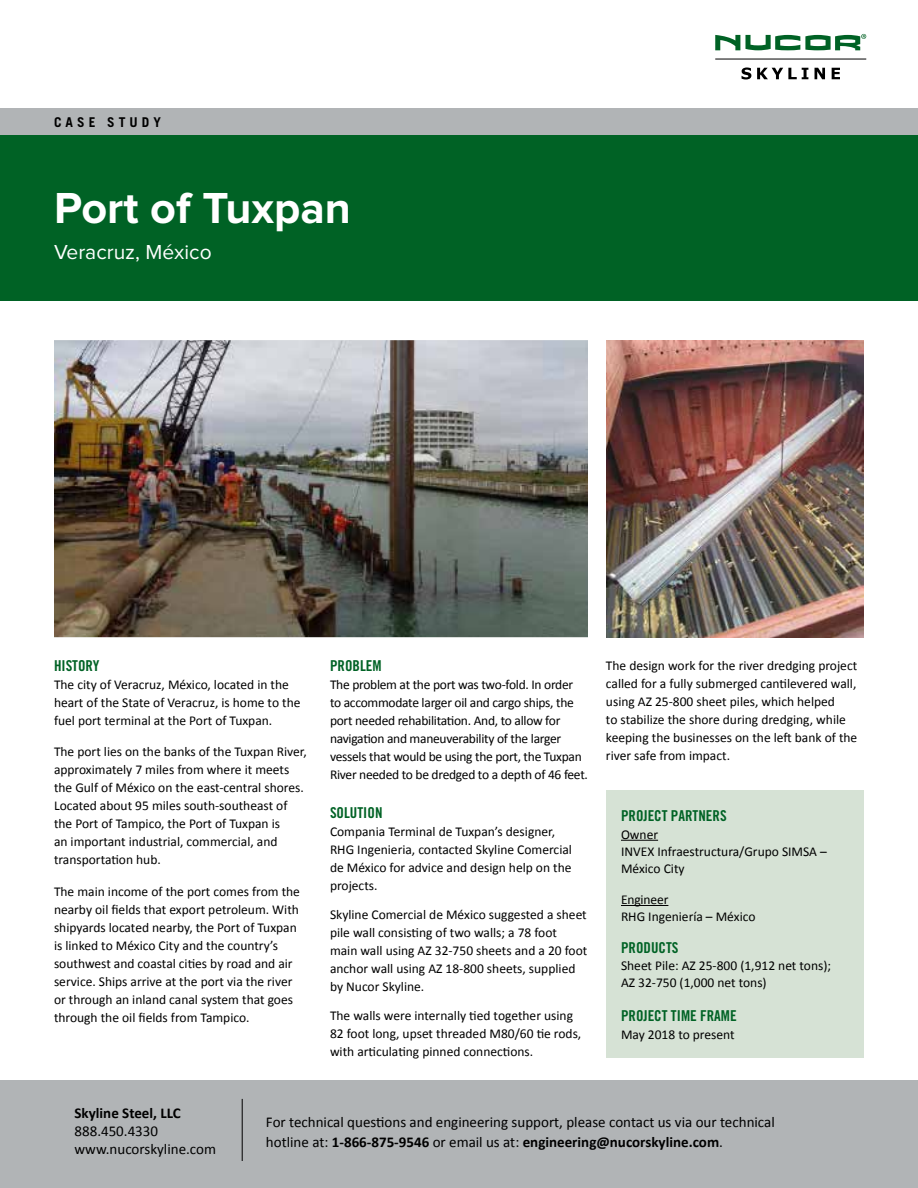
<style>
.page{position:relative;width:918px;height:1188px;background:#fff}
.page>*{position:absolute;margin:0;border:0;box-sizing:border-box;transform-origin:0 0}
.t1{font:700 45px "Proxima Nova";color:#fff}
.t2{font:21px "Proxima Nova";color:#fff}
.t3{font:15px/18px "Calibri";color:#000}
.t4{font:15px "Trade Gothic LT Std Bd Cn 20";color:#006225}
.t5{font:700 15px "Calibri";color:#000}
.t6{font:13.5px/18px "Calibri";color:#000}
.t7{font:13.5px/18px "Calibri";letter-spacing:-.02em;color:#000}
.t8{font:700 13.5px "Trade Gothic LT Std";letter-spacing:.3em;color:#000}
.s1{font-weight:700}
</style>
<div class="page">
<div style="left:0;top:112px;width:918px;height:189px;background:#006225"></div>
<svg style="left:742px;top:68px;width:9px;height:11px"></svg>
<svg style="left:757px;top:68px;width:51px;height:11px"></svg>
<svg style="left:815px;top:68px;width:10px;height:11px"></svg>
<svg style="left:832px;top:68px;width:8px;height:11px"></svg>
<svg style="left:715px;top:34px;width:151px;height:16px"></svg>
<hr style="left:715px;top:59px;width:151px;height:1px;background:#000">
<div style="left:0;top:108px;width:918px;height:27px;background:#b1b4b6"></div>
<div style="left:0;top:1080px;width:918px;height:108px;background:#b1b4b6"></div>
<hr style="left:242px;top:1099px;width:1px;height:62px;background:#000">
<img style="left:54px;top:340px;width:534px;height:297px">
<div style="left:606px;top:791px;width:258px;height:267px;background:#d6e2d5"></div>
<hr style="left:621px;top:840px;width:37px;height:1px;background:#000">
<hr style="left:621px;top:905px;width:47px;height:1px;background:#000">
<img style="left:606px;top:340px;width:258px;height:297px">
<p class="t8" style="left:54px;top:113px;width:108px">CASE STUDY</p>
<h1 class="t1" style="left:54px;top:188px;width:298px">Port of Tuxpan</h1>
<h2 class="t2" style="left:54px;top:243px;width:159px">Veracruz, México</h2>
<p class="t4" style="left:54px;top:656px;width:47px">HISTORY</p>
<p class="t6" style="left:54px;top:675px;width:248px">The city of Veracruz, México, located in the heart of the State of Veracruz, is home to the fuel port terminal at the Port of Tuxpan.</p>
<p class="t6" style="left:54px;top:743px;width:254px">The port lies on the banks of the Tuxpan River, approximately 7 miles from where it meets the Gulf of México on the east-central shores.<br>Located about 95 miles south-southeast of the Port of Tampico, the Port of Tuxpan is<br>an important industrial, commercial, and transportation hub.</p>
<p class="t6" style="left:54px;top:882px;width:248px">The main income of the port comes from the nearby oil fields that export petroleum. With shipyards located nearby, the Port of Tuxpan is linked to México City and the country’s southwest and coastal cities by road and air service. Ships arrive at the port via the river or through an inland canal system that goes through the oil fields from Tampico.</p>
<p class="t4" style="left:330px;top:656px;width:53px">PROBLEM</p>
<p class="t7" style="left:330px;top:675px;width:259px">The problem at the port was two-fold. In order<br>to accommodate larger oil and cargo ships, the port needed rehabilitation. And, to allow for navigation and maneuverability of the larger vessels that would be using the port, the Tuxpan River needed to be dredged to a depth of 46 feet.</p>
<p class="t4" style="left:330px;top:804px;width:54px">SOLUTION</p>
<p class="t6" style="left:330px;top:823px;width:244px">Compania Terminal de Tuxpan’s designer, RHG Ingenieria, contacted Skyline Comercial de México for advice and design help on the projects.</p>
<p class="t6" style="left:330px;top:906px;width:259px">Skyline Comercial de México suggested a sheet pile wall consisting of two walls; a 78 foot main wall using AZ 32-750 sheets and a 20 foot anchor wall using AZ 18-800 sheets, supplied by Nucor Skyline.</p>
<p class="t6" style="left:330px;top:1007px;width:253px">The walls were internally tied together using<br>82 foot long, upset threaded M80/60 tie rods, with articulating pinned connections.</p>
<p class="t6" style="left:606px;top:657px;width:253px">The design work for the river dredging project called for a fully submerged cantilevered wall, using AZ 25-800 sheet piles, which helped<br>to stabilize the shore during dredging, while keeping the businesses on the left bank of the river safe from impact.</p>
<p class="t4" style="left:621px;top:807px;width:107px">PROJECT PARTNERS</p>
<p class="t6" style="left:621px;top:826px;width:207px;line-height:17.2px">Owner<br>INVEX Infraestructura/Grupo SIMSA –<br>México City</p>
<p class="t6" style="left:621px;top:891px;width:136px;line-height:17.2px">Engineer<br>RHG Ingeniería – México</p>
<p class="t4" style="left:621px;top:938px;width:59px">PRODUCTS</p>
<p class="t6" style="left:621px;top:957px;width:212px;line-height:17.2px">Sheet Pile: AZ 25-800 (1,912 net tons);<br>AZ 32-750 (1,000 net tons)</p>
<p class="t4" style="left:621px;top:1007px;width:117px">PROJECT TIME FRAME</p>
<p class="t6" style="left:621px;top:1025px;width:115px">May 2018 to present</p>
<p class="t5" style="left:75px;top:1103px;width:108px">Skyline Steel, LLC</p>
<p class="t3" style="left:75px;top:1122px;width:143px">888.450.4330 www.nucorskyline.com</p>
<p class="t3" style="left:266px;top:1113px;width:510px;line-height:19.5px">For technical questions and engineering support, please contact us via our technical hotline at: <span class="s1">1-866-875-9546</span> or email us at: <span class="s1">engineering@nucorskyline.com</span>.</p>
</div>
